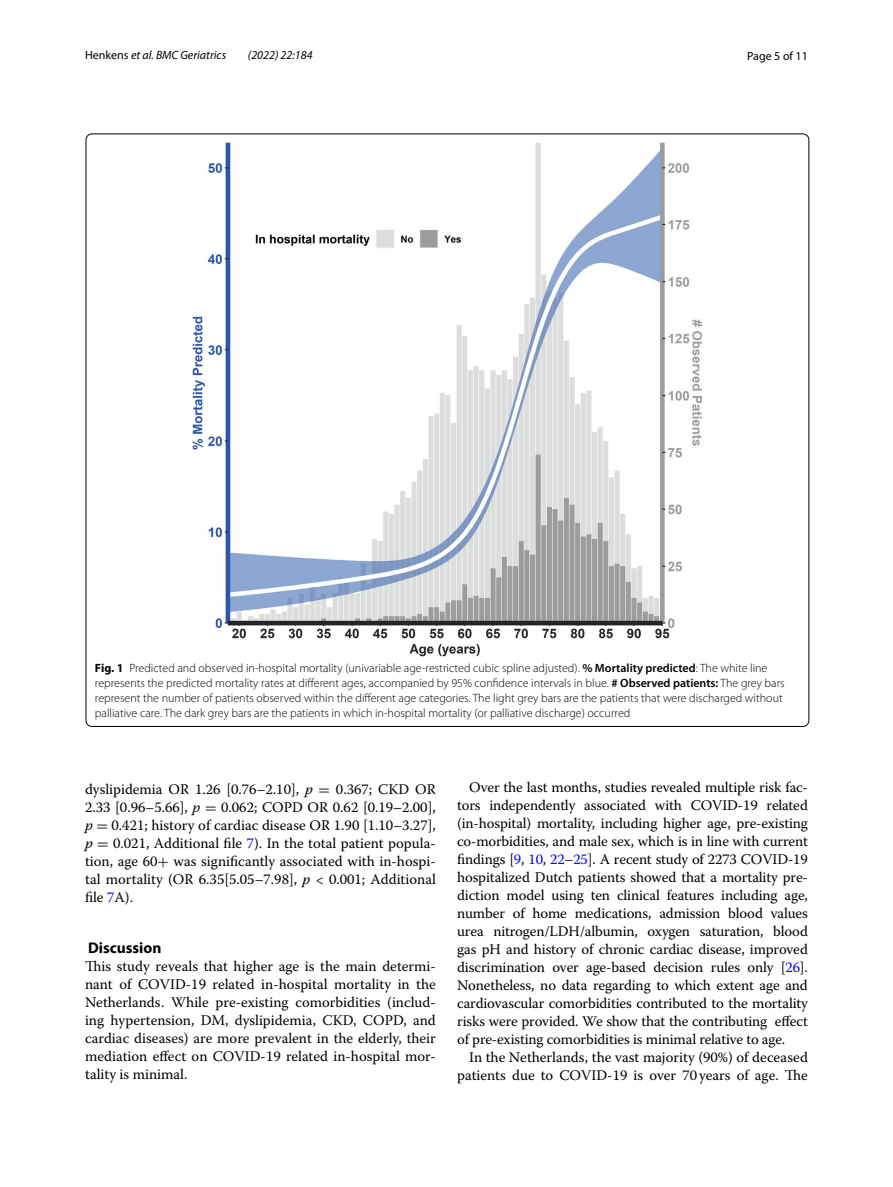
<style>
.page{position:relative;width:893px;height:1187px;background:#fff}
.page>*{position:absolute;margin:0;border:0;box-sizing:border-box;transform-origin:0 0}
.t1{font:700 15.45px "Myriad Pro";color:#000}
.t2{font:14.7px/18px "Warnock Pro";color:#000;text-align:justify}
.t3{font:300 12px/15px "Myriad Pro";color:#000}
.t4{font:italic 12px "Myriad Pro";color:#000}
.t5{font:12px "Myriad Pro";color:#000}
.s1{font-style:normal}
.s2{font-weight:700}
.s3{font-weight:600}
.s4{font-style:italic}
.s5{font-family:"MTSY"}
.s6{color:#00f}
</style>
<div class="page">
<img style="left:192px;top:143px;width:511px;height:513px">
<p class="t4" style="left:85px;top:48px;width:143px"><span class="s1">Henkens</span> et al. BMC Geriatrics</p>
<p class="t4" style="left:248px;top:48px;width:66px">(2022) 22:184</p>
<p class="t5" style="left:747px;top:48px;width:62px">Page 5 of 11</p>
<p class="t3" style="left:95px;top:660px;width:691px"><span class="s2">Fig. 1</span> Predicted and observed in-hospital mortality (univariable age-restricted cubic spline adjusted). <span class="s3">% Mortality predicted</span>: The white line represents the predicted mortality rates at different ages, accompanied by 95% confidence intervals in blue. <span class="s3"># Observed patients:</span> The grey bars represent the number of patients observed within the different age categories. The light grey bars are the patients that were discharged without palliative care. The dark grey bars are the patients in which in-hospital mortality (or palliative discharge) occurred</p>
<p class="t2" style="left:85px;top:779px;width:352px">dyslipidemia OR 1.26 [0.76–2.10], <span class="s4">p</span> <span class="s5">=</span> 0.367; CKD OR 2.33 [0.96–5.66], <span class="s4">p</span> <span class="s5">=</span> 0.062; COPD OR 0.62 [0.19–2.00], <span class="s4">p</span> <span class="s5">=</span> 0.421; history of cardiac disease OR 1.90 [1.10–3.27], <span class="s4">p</span> <span class="s5">=</span> 0.021, Additional file <span class="s6">7</span>). In the total patient popula&shy;tion, age 60<span class="s5">+</span> was significantly associated with in-hospi&shy;tal mortality (OR 6.35[5.05–7.98], <span class="s4">p</span> &lt; 0.001; Additional file <span class="s6">7</span>A).</p>
<p class="t1" style="left:88px;top:937px;width:75px">Discussion</p>
<p class="t2" style="left:85px;top:957px;width:352px">This study reveals that higher age is the main determi&shy;nant of COVID-19 related in-hospital mortality in the Netherlands. While pre-existing comorbidities (includ&shy;ing hypertension, DM, dyslipidemia, CKD, COPD, and cardiac diseases) are more prevalent in the elderly, their mediation effect on COVID-19 related in-hospital mor&shy;tality is minimal.</p>
<p class="t2" style="left:457px;top:777px;width:352px;text-indent:12px">Over the last months, studies revealed multiple risk fac&shy;tors independently associated with COVID-19 related (in-hospital) mortality, including higher age, pre-existing co-morbidities, and male sex, which is in line with current findings [<span class="s6">9</span>, <span class="s6">10</span>, <span class="s6">22</span>–<span class="s6">25</span>]. A recent study of 2273 COVID-19 hospitalized Dutch patients showed that a mortality pre&shy;diction model using ten clinical features including age, number of home medications, admission blood values urea nitrogen/LDH/albumin, oxygen saturation, blood gas pH and history of chronic cardiac disease, improved discrimination over age-based decision rules only [<span class="s6">26</span>].<br>Nonetheless, no data regarding to which extent age and cardiovascular comorbidities contributed to the mortality risks were provided. We show that the contributing effect of pre-existing comorbidities is minimal relative to age.</p>
<p class="t2" style="left:457px;top:1047px;width:352px;text-align:right">In the Netherlands, the vast majority (90%) of deceased patients due to COVID-19 is over 70 years of age. The</p>
</div>
